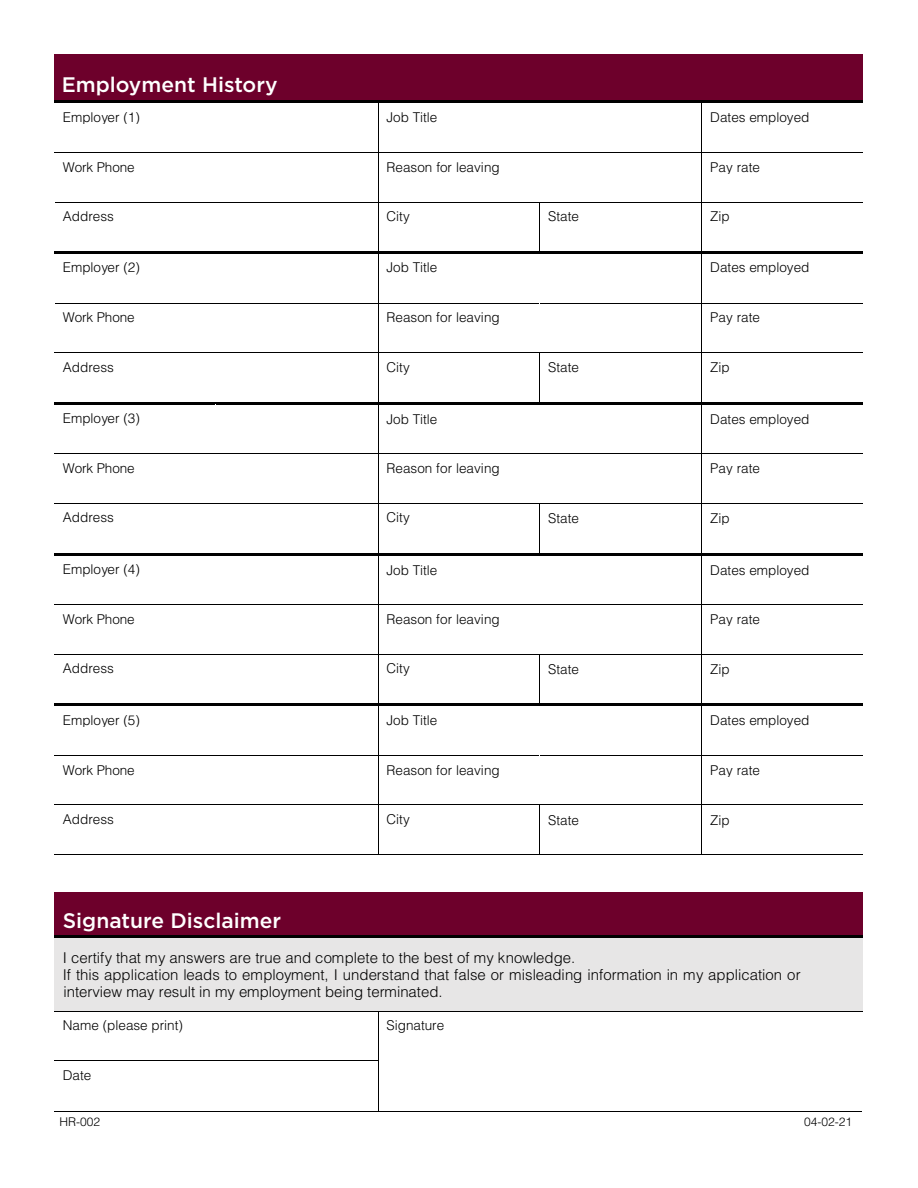
<style>
.page{position:relative;width:918px;height:1188px;background:#fff}
.page>*{position:absolute;margin:0;border:0;box-sizing:border-box;transform-origin:0 0}
.t1{font:500 21px "Gotham";color:#fff}
.t2{font:300 15px/17.2px "Helvetica";color:#000}
.t3{font:300 13.5px "Helvetica";color:#000}
.t4{font:300 12px "Helvetica";color:#000}
</style>
<div class="page">
<hr style="left:54px;top:100px;width:162px;height:3px;background:#000">
<hr style="left:219px;top:100px;width:159px;height:3px;background:#000">
<hr style="left:381px;top:100px;width:158px;height:3px;background:#000">
<svg style="left:539px;top:100px;width:4px;height:3px"></svg>
<hr style="left:543px;top:100px;width:158px;height:3px;background:#000">
<hr style="left:705px;top:100px;width:158px;height:3px;background:#000">
<hr style="left:54px;top:152px;width:162px;height:1px;background:#000">
<hr style="left:212px;top:152px;width:166px;height:1px;background:#000">
<hr style="left:378px;top:152px;width:161px;height:1px;background:#000">
<hr style="left:540px;top:152px;width:161px;height:1px;background:#000">
<hr style="left:702px;top:152px;width:161px;height:1px;background:#000">
<hr style="left:54px;top:202px;width:162px;height:1px;background:#000">
<hr style="left:212px;top:202px;width:166px;height:1px;background:#000">
<hr style="left:378px;top:202px;width:161px;height:1px;background:#000">
<hr style="left:540px;top:202px;width:161px;height:1px;background:#000">
<hr style="left:702px;top:202px;width:161px;height:1px;background:#000">
<hr style="left:54px;top:251px;width:162px;height:3px;background:#000">
<hr style="left:218px;top:251px;width:160px;height:3px;background:#000">
<hr style="left:380px;top:251px;width:159px;height:3px;background:#000">
<svg style="left:539px;top:202px;width:3px;height:52px"></svg>
<hr style="left:542px;top:251px;width:159px;height:3px;background:#000">
<hr style="left:703px;top:251px;width:160px;height:3px;background:#000">
<hr style="left:54px;top:303px;width:162px;height:1px;background:#000">
<hr style="left:211px;top:303px;width:167px;height:1px;background:#000">
<hr style="left:378px;top:303px;width:161px;height:1px;background:#000">
<hr style="left:540px;top:303px;width:161px;height:1px;background:#000">
<hr style="left:702px;top:303px;width:161px;height:1px;background:#000">
<hr style="left:54px;top:352px;width:162px;height:1px;background:#000">
<hr style="left:214px;top:352px;width:164px;height:1px;background:#000">
<hr style="left:378px;top:352px;width:162px;height:1px;background:#000">
<hr style="left:540px;top:352px;width:161px;height:1px;background:#000">
<hr style="left:702px;top:352px;width:161px;height:1px;background:#000">
<hr style="left:54px;top:402px;width:162px;height:2px;background:#000">
<hr style="left:218px;top:402px;width:160px;height:2px;background:#000">
<hr style="left:380px;top:402px;width:159px;height:2px;background:#000">
<svg style="left:539px;top:353px;width:2px;height:51px"></svg>
<hr style="left:541px;top:402px;width:160px;height:2px;background:#000">
<hr style="left:703px;top:402px;width:160px;height:2px;background:#000">
<hr style="left:54px;top:453px;width:162px;height:1px;background:#000">
<hr style="left:215px;top:453px;width:163px;height:1px;background:#000">
<hr style="left:378px;top:453px;width:163px;height:1px;background:#000">
<hr style="left:540px;top:453px;width:161px;height:1px;background:#000">
<hr style="left:702px;top:453px;width:161px;height:1px;background:#000">
<hr style="left:54px;top:503px;width:162px;height:1px;background:#000">
<hr style="left:215px;top:503px;width:163px;height:1px;background:#000">
<hr style="left:378px;top:503px;width:161px;height:1px;background:#000">
<hr style="left:538px;top:503px;width:163px;height:1px;background:#000">
<hr style="left:702px;top:503px;width:161px;height:1px;background:#000">
<hr style="left:54px;top:553px;width:162px;height:2px;background:#000">
<hr style="left:218px;top:553px;width:160px;height:2px;background:#000">
<hr style="left:380px;top:553px;width:159px;height:2px;background:#000">
<svg style="left:539px;top:504px;width:3px;height:52px"></svg>
<hr style="left:542px;top:553px;width:159px;height:2px;background:#000">
<hr style="left:703px;top:553px;width:160px;height:2px;background:#000">
<hr style="left:54px;top:604px;width:162px;height:1px;background:#000">
<hr style="left:216px;top:604px;width:162px;height:1px;background:#000">
<hr style="left:378px;top:604px;width:161px;height:1px;background:#000">
<hr style="left:538px;top:604px;width:163px;height:1px;background:#000">
<hr style="left:702px;top:604px;width:161px;height:1px;background:#000">
<hr style="left:54px;top:654px;width:162px;height:1px;background:#000">
<hr style="left:213px;top:654px;width:165px;height:1px;background:#000">
<hr style="left:378px;top:654px;width:163px;height:1px;background:#000">
<hr style="left:540px;top:654px;width:161px;height:1px;background:#000">
<hr style="left:702px;top:654px;width:161px;height:1px;background:#000">
<hr style="left:54px;top:704px;width:162px;height:2px;background:#000">
<hr style="left:218px;top:704px;width:160px;height:2px;background:#000">
<hr style="left:380px;top:704px;width:159px;height:2px;background:#000">
<svg style="left:539px;top:655px;width:3px;height:51px"></svg>
<hr style="left:542px;top:704px;width:159px;height:2px;background:#000">
<hr style="left:703px;top:704px;width:160px;height:2px;background:#000">
<hr style="left:54px;top:755px;width:162px;height:1px;background:#000">
<hr style="left:214px;top:755px;width:164px;height:1px;background:#000">
<hr style="left:378px;top:755px;width:161px;height:1px;background:#000">
<hr style="left:540px;top:755px;width:161px;height:1px;background:#000">
<hr style="left:702px;top:755px;width:161px;height:1px;background:#000">
<hr style="left:54px;top:805px;width:162px;height:1px;background:#000">
<hr style="left:215px;top:805px;width:163px;height:1px;background:#000">
<hr style="left:378px;top:805px;width:161px;height:1px;background:#000">
<hr style="left:540px;top:805px;width:161px;height:1px;background:#000">
<hr style="left:702px;top:805px;width:161px;height:1px;background:#000">
<hr style="left:54px;top:854px;width:324px;height:1px;background:#000">
<svg style="left:378px;top:100px;width:3px;height:754px"></svg>
<hr style="left:378px;top:854px;width:161px;height:1px;background:#000">
<svg style="left:539px;top:805px;width:1px;height:50px"></svg>
<hr style="left:540px;top:854px;width:161px;height:1px;background:#000">
<svg style="left:701px;top:100px;width:4px;height:755px"></svg>
<hr style="left:702px;top:854px;width:161px;height:1px;background:#000">
<div style="left:54px;top:892px;width:809px;height:43px;background:#6d002b"></div>
<div style="left:54px;top:939px;width:809px;height:72px;background:#e7e6e6"></div>
<hr style="left:54px;top:935px;width:809px;height:3px;background:#000">
<hr style="left:54px;top:938px;width:809px;height:1px;background:#e7e6e6">
<hr style="left:54px;top:1011px;width:162px;height:1px;background:#000">
<hr style="left:214px;top:1011px;width:164px;height:1px;background:#000">
<hr style="left:378px;top:1011px;width:485px;height:1px;background:#000">
<hr style="left:54px;top:1061px;width:162px;height:1px;background:#000">
<hr style="left:216px;top:1061px;width:162px;height:1px;background:#000">
<hr style="left:54px;top:1111px;width:324px;height:1px;background:#000">
<svg style="left:378px;top:1012px;width:1px;height:99px"></svg>
<hr style="left:378px;top:1111px;width:484px;height:1px;background:#000">
<div style="left:54px;top:54px;width:809px;height:46px;background:#6d002b"></div>
<h1 class="t1" style="left:62px;top:72px;width:217px">Employment History</h1>
<p class="t3" style="left:63px;top:108px;width:79px">Employer (1)</p>
<p class="t3" style="left:386px;top:109px;width:53px">Job Title</p>
<p class="t3" style="left:710px;top:109px;width:101px">Dates employed</p>
<p class="t3" style="left:63px;top:158px;width:73px">Work Phone</p>
<p class="t3" style="left:386px;top:158px;width:115px">Reason for leaving</p>
<p class="t3" style="left:710px;top:158px;width:51px">Pay rate</p>
<p class="t3" style="left:63px;top:208px;width:53px">Address</p>
<p class="t3" style="left:386px;top:208px;width:25px">City</p>
<p class="t3" style="left:548px;top:208px;width:32px">State</p>
<p class="t3" style="left:710px;top:208px;width:21px">Zip</p>
<p class="t3" style="left:63px;top:259px;width:79px">Employer (2)</p>
<p class="t3" style="left:386px;top:259px;width:53px">Job Title</p>
<p class="t3" style="left:710px;top:259px;width:101px">Dates employed</p>
<p class="t3" style="left:63px;top:309px;width:73px">Work Phone</p>
<p class="t3" style="left:386px;top:309px;width:115px">Reason for leaving</p>
<p class="t3" style="left:710px;top:309px;width:51px">Pay rate</p>
<p class="t3" style="left:63px;top:359px;width:53px">Address</p>
<p class="t3" style="left:386px;top:359px;width:25px">City</p>
<p class="t3" style="left:548px;top:359px;width:32px">State</p>
<p class="t3" style="left:710px;top:359px;width:21px">Zip</p>
<p class="t3" style="left:63px;top:410px;width:79px">Employer (3)</p>
<p class="t3" style="left:386px;top:410px;width:53px">Job Title</p>
<p class="t3" style="left:710px;top:410px;width:101px">Dates employed</p>
<p class="t3" style="left:63px;top:460px;width:73px">Work Phone</p>
<p class="t3" style="left:386px;top:460px;width:115px">Reason for leaving</p>
<p class="t3" style="left:710px;top:460px;width:51px">Pay rate</p>
<p class="t3" style="left:548px;top:510px;width:32px">State</p>
<p class="t3" style="left:710px;top:510px;width:21px">Zip</p>
<p class="t3" style="left:386px;top:509px;width:25px">City</p>
<p class="t3" style="left:63px;top:509px;width:53px">Address</p>
<p class="t3" style="left:63px;top:561px;width:79px">Employer (4)</p>
<p class="t3" style="left:386px;top:561px;width:53px">Job Title</p>
<p class="t3" style="left:710px;top:561px;width:101px">Dates employed</p>
<p class="t3" style="left:63px;top:611px;width:73px">Work Phone</p>
<p class="t3" style="left:386px;top:611px;width:115px">Reason for leaving</p>
<p class="t3" style="left:710px;top:611px;width:51px">Pay rate</p>
<p class="t3" style="left:548px;top:661px;width:32px">State</p>
<p class="t3" style="left:710px;top:661px;width:21px">Zip</p>
<p class="t3" style="left:63px;top:660px;width:53px">Address</p>
<p class="t3" style="left:386px;top:660px;width:25px">City</p>
<p class="t3" style="left:63px;top:712px;width:79px">Employer (5)</p>
<p class="t3" style="left:386px;top:712px;width:53px">Job Title</p>
<p class="t3" style="left:710px;top:712px;width:101px">Dates employed</p>
<p class="t3" style="left:63px;top:762px;width:73px">Work Phone</p>
<p class="t3" style="left:386px;top:762px;width:115px">Reason for leaving</p>
<p class="t3" style="left:710px;top:762px;width:51px">Pay rate</p>
<p class="t3" style="left:548px;top:812px;width:32px">State</p>
<p class="t3" style="left:710px;top:812px;width:21px">Zip</p>
<p class="t3" style="left:63px;top:811px;width:53px">Address</p>
<p class="t3" style="left:386px;top:811px;width:25px">City</p>
<h1 class="t1" style="left:63px;top:908px;width:220px">Signature Disclaimer</h1>
<p class="t2" style="left:63px;top:948px;width:739px">I certify that my answers are true and complete to the best of my knowledge.<br>If this application leads to employment, I understand that false or misleading information in my application or interview may result in my employment being terminated.</p>
<p class="t3" style="left:63px;top:1017px;width:122px">Name (please print)</p>
<p class="t3" style="left:386px;top:1017px;width:59px">Signature</p>
<p class="t3" style="left:63px;top:1067px;width:30px">Date</p>
<p class="t4" style="left:60px;top:1115px;width:42px">HR-002</p>
<p class="t4" style="left:804px;top:1115px;width:50px">04-02-21</p>
</div>
